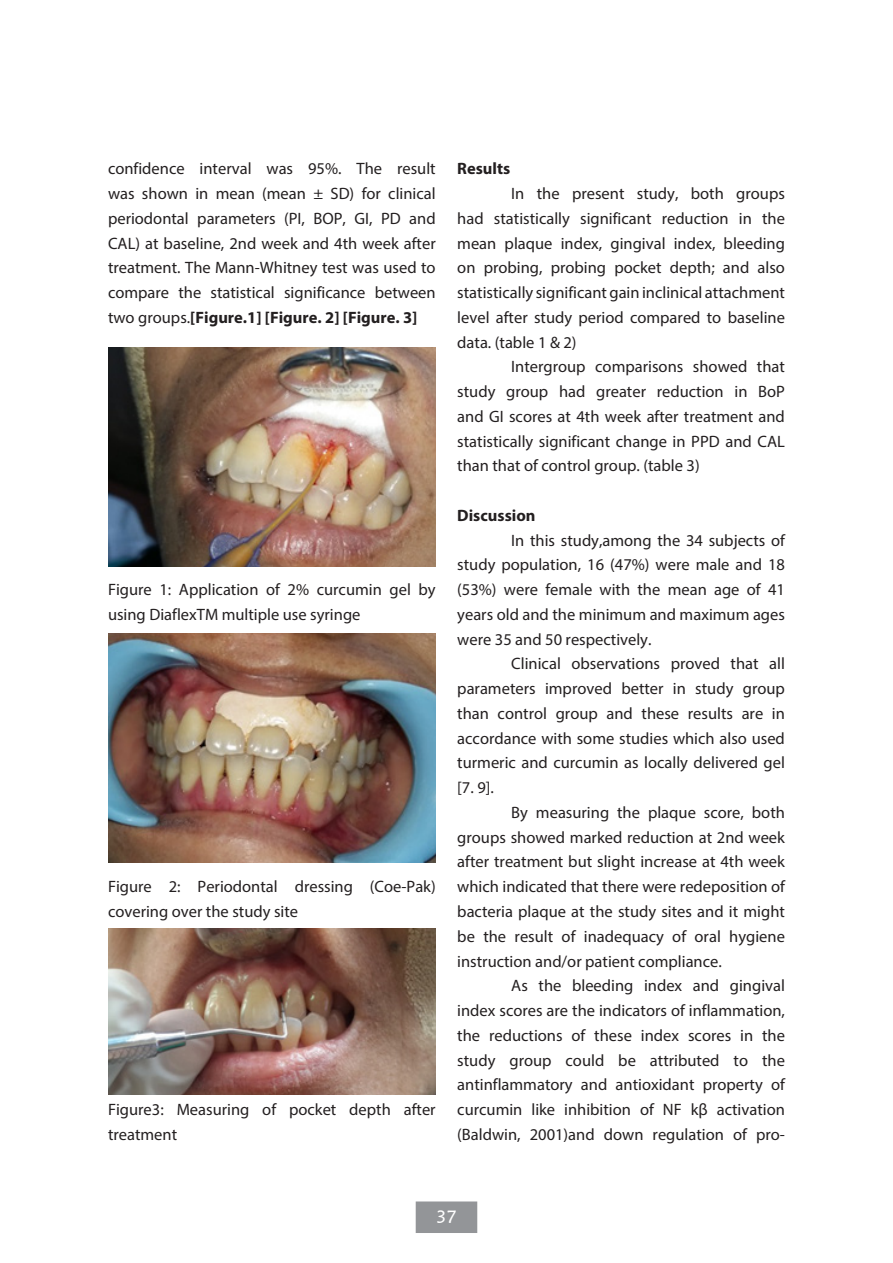
<style>
.page{position:relative;width:893px;height:1263px;background:#fff}
.page>*{position:absolute;margin:0;border:0;box-sizing:border-box;transform-origin:0 0}
.t1{font:18px "Maiandra GD";color:#fff}
.t2{font:16.5px/24.8px "Myriad Pro";color:#231f20;text-align:justify}
.t3{font:700 16.5px "Myriad Pro";color:#231f20}
.s1{font-weight:700}
</style>
<div class="page">
<img style="left:109px;top:348px;width:327px;height:219px">
<img style="left:109px;top:634px;width:327px;height:228px">
<img style="left:109px;top:929px;width:327px;height:165px">
<div style="left:416px;top:1201px;width:61px;height:32px;background:#939598;border:2px solid #939598"></div>
<p class="t2" style="left:108px;top:156px;width:329px">confidence interval was 95%. The result was shown in mean (mean ± SD) for clinical periodontal parameters (PI, BOP, GI, PD and CAL) at baseline, 2nd week and 4th week after treatment. The Mann-Whitney test was used to compare the statistical significance between two groups.<span class="s1">[Figure.1] [Figure. 2] [Figure. 3]</span></p>
<p class="t2" style="left:108px;top:577px;width:329px">Figure 1: Application of 2% curcumin gel by using DiaflexTM multiple use syringe</p>
<p class="t2" style="left:108px;top:874px;width:329px">Figure 2: Periodontal dressing (Coe-Pak) covering over the study site</p>
<p class="t2" style="left:108px;top:1097px;width:329px">Figure3: Measuring of pocket depth after treatment</p>
<p class="t3" style="left:457px;top:158px;width:55px">Results</p>
<p class="t2" style="left:457px;top:181px;width:329px;text-indent:54px">In the present study, both groups had statistically significant reduction in the mean plaque index, gingival index, bleeding on probing, probing pocket depth; and also statistically significant gain inclinical attachment level after study period compared to baseline data. (table 1 &amp; 2)</p>
<p class="t2" style="left:457px;top:354px;width:329px;text-indent:54px">Intergroup comparisons showed that study group had greater reduction in BoP and GI scores at 4th week after treatment and statistically significant change in PPD and CAL than that of control group. (table 3)</p>
<p class="t3" style="left:457px;top:505px;width:80px">Discussion</p>
<p class="t2" style="left:457px;top:527px;width:329px;text-indent:54px">In this study,among the 34 subjects of study population, 16 (47%) were male and 18 (53%) were female with the mean age of 41 years old and the minimum and maximum ages were 35 and 50 respectively.</p>
<p class="t2" style="left:457px;top:651px;width:329px;text-indent:54px">Clinical observations proved that all parameters improved better in study group than control group and these results are in accordance with some studies which also used turmeric and curcumin as locally delivered gel [7. 9].</p>
<p class="t2" style="left:457px;top:800px;width:329px;text-indent:54px">By measuring the plaque score, both groups showed marked reduction at 2nd week after treatment but slight increase at 4th week which indicated that there were redeposition of bacteria plaque at the study sites and it might be the result of inadequacy of oral hygiene instruction and/or patient compliance.</p>
<p class="t2" style="left:457px;top:973px;width:329px;text-indent:54px">As the bleeding index and gingival index scores are the indicators of inflammation, the reductions of these index scores in the study group could be attributed to the antinflammatory and antioxidant property of curcumin like inhibition of NF kβ activation (Baldwin, 2001)and down regulation of pro-</p>
<p class="t1" style="left:436px;top:1206px;width:22px">37</p>
</div>
